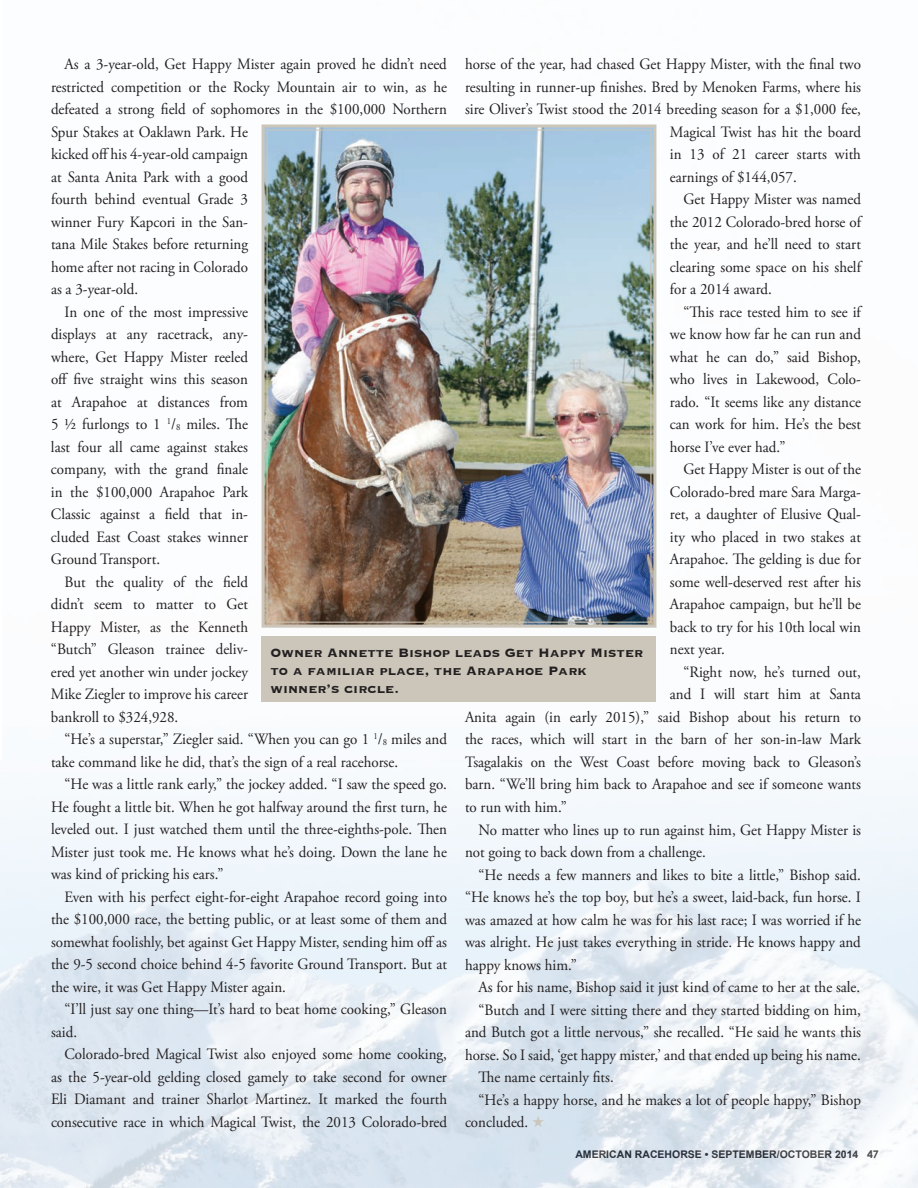
<style>
.page{position:relative;width:918px;height:1188px;background:#fff}
.page>*{position:absolute;margin:0;border:0;box-sizing:border-box;transform-origin:0 0}
.t1{font:15.75px "Adobe Garamond Pro";color:#231f20;scale:.95 1}
.t2{font:700 15.75px/18px "Copperplate";color:#231f20;scale:.96 1}
.t3{font:700 10.5px "Arial";color:#231f20}
.s1{font-size:9.15px}
.s2{color:#cbc6b9}
.s3{font-family:"Century Gothic"}
</style>
<div class="page">
<img style="left:261px;top:124px;width:397px;height:502px">
<div style="left:262px;top:636px;width:394px;height:66px;background:#cbc6b9"></div>
<p class="t1" style="left:64px;top:55px;width:404px">As a 3-year-old, Get Happy Mister again proved he didn’t need</p>
<p class="t1" style="left:51px;top:77px;width:418px">restricted competition or the Rocky Mountain air to win, as he</p>
<p class="t1" style="left:51px;top:100px;width:418px">defeated a strong field of sophomores in the $100,000 Northern</p>
<p class="t1" style="left:51px;top:122px;width:209px">Spur Stakes at Oaklawn Park. He</p>
<p class="t1" style="left:51px;top:145px;width:209px">kicked off his 4-year-old campaign</p>
<p class="t1" style="left:51px;top:167px;width:209px">at Santa Anita Park with a good</p>
<p class="t1" style="left:51px;top:190px;width:209px">fourth behind eventual Grade 3</p>
<p class="t1" style="left:51px;top:212px;width:209px">winner Fury Kapcori in the San-</p>
<p class="t1" style="left:51px;top:235px;width:209px">tana Mile Stakes before returning</p>
<p class="t1" style="left:51px;top:257px;width:209px">home after not racing in Colorado</p>
<p class="t1" style="left:51px;top:280px;width:93px">as a 3-year-old.</p>
<p class="t1" style="left:64px;top:302px;width:195px">In one of the most impressive</p>
<p class="t1" style="left:51px;top:325px;width:209px">displays at any racetrack, any-</p>
<p class="t1" style="left:51px;top:347px;width:209px">where, Get Happy Mister reeled</p>
<p class="t1" style="left:51px;top:370px;width:209px">off five straight wins this season</p>
<p class="t1" style="left:51px;top:392px;width:209px">at Arapahoe at distances from</p>
<p class="t1" style="left:51px;top:415px;width:209px">5 ½ furlongs to 1 <sup>1</sup>/<span class="s1">8</span> miles. The</p>
<p class="t1" style="left:51px;top:437px;width:209px">last four all came against stakes</p>
<p class="t1" style="left:51px;top:460px;width:209px">company, with the grand finale</p>
<p class="t1" style="left:51px;top:482px;width:209px">in the $100,000 Arapahoe Park</p>
<p class="t1" style="left:51px;top:505px;width:209px">Classic against a field that in-</p>
<p class="t1" style="left:51px;top:527px;width:209px">cluded East Coast stakes winner</p>
<p class="t1" style="left:51px;top:550px;width:116px">Ground Transport.</p>
<p class="t1" style="left:64px;top:572px;width:195px">But the quality of the field</p>
<p class="t1" style="left:51px;top:595px;width:209px">didn’t seem to matter to Get</p>
<p class="t1" style="left:51px;top:617px;width:209px">Happy Mister, as the Kenneth</p>
<p class="t1" style="left:51px;top:640px;width:209px">“Butch” Gleason trainee deliv-</p>
<p class="t1" style="left:51px;top:662px;width:209px">ered yet another win under jockey</p>
<p class="t1" style="left:51px;top:685px;width:209px">Mike Ziegler to improve his career</p>
<p class="t1" style="left:51px;top:707px;width:136px">bankroll to $324,928.</p>
<p class="t1" style="left:64px;top:730px;width:404px">“He’s a superstar,” Ziegler said. “When you can go 1 <sup>1</sup>/<span class="s1">8</span> miles and</p>
<p class="t1" style="left:51px;top:752px;width:367px">take command like he did, that’s the sign of a real racehorse.</p>
<p class="t1" style="left:65px;top:775px;width:404px">“He was a little rank early,” the jockey added. “I saw the speed go.</p>
<p class="t1" style="left:51px;top:797px;width:418px">He fought a little bit. When he got halfway around the first turn, he</p>
<p class="t1" style="left:51px;top:820px;width:418px">leveled out. I just watched them until the three-eighths-pole. Then</p>
<p class="t1" style="left:51px;top:842px;width:418px">Mister just took me. He knows what he’s doing. Down the lane he</p>
<p class="t1" style="left:51px;top:865px;width:183px">was kind of pricking his ears.”</p>
<p class="t1" style="left:65px;top:887px;width:404px">Even with his perfect eight-for-eight Arapahoe record going into</p>
<p class="t1" style="left:51px;top:910px;width:418px">the $100,000 race, the betting public, or at least some of them and</p>
<p class="t1" style="left:51px;top:932px;width:418px">somewhat foolishly, bet against Get Happy Mister, sending him off as</p>
<p class="t1" style="left:51px;top:955px;width:418px">the 9-5 second choice behind 4-5 favorite Ground Transport. But at</p>
<p class="t1" style="left:51px;top:977px;width:249px">the wire, it was Get Happy Mister again.</p>
<p class="t1" style="left:65px;top:1000px;width:404px">“I’ll just say one thing—It’s hard to beat home cooking,” Gleason</p>
<p class="t1" style="left:51px;top:1022px;width:29px">said.</p>
<p class="t1" style="left:65px;top:1045px;width:404px">Colorado-bred Magical Twist also enjoyed some home cooking,</p>
<p class="t1" style="left:51px;top:1067px;width:418px">as the 5-year-old gelding closed gamely to take second for owner</p>
<p class="t1" style="left:51px;top:1090px;width:418px">Eli Diamant and trainer Sharlot Martinez. It marked the fourth</p>
<p class="t1" style="left:51px;top:1112px;width:418px">consecutive race in which Magical Twist, the 2013 Colorado-bred</p>
<p class="t1" style="left:465px;top:55px;width:418px">horse of the year, had chased Get Happy Mister, with the final two</p>
<p class="t1" style="left:465px;top:77px;width:418px">resulting in runner-up finishes. Bred by Menoken Farms, where his</p>
<p class="t1" style="left:465px;top:100px;width:418px">sire Oliver’s Twist stood the 2014 breeding season for a $1,000 fee,</p>
<p class="t1" style="left:670px;top:122px;width:203px">Magical Twist has hit the board</p>
<p class="t1" style="left:670px;top:145px;width:203px">in 13 of 21 career starts with</p>
<p class="t1" style="left:670px;top:167px;width:135px">earnings of $144,057.</p>
<p class="t1" style="left:683px;top:190px;width:188px">Get Happy Mister was named</p>
<p class="t1" style="left:670px;top:212px;width:203px">the 2012 Colorado-bred horse of</p>
<p class="t1" style="left:670px;top:235px;width:203px">the year, and he’ll need to start</p>
<p class="t1" style="left:670px;top:257px;width:203px">clearing some space on his shelf</p>
<p class="t1" style="left:670px;top:280px;width:109px">for a 2014 award.</p>
<p class="t1" style="left:683px;top:302px;width:188px">“This race tested him to see if</p>
<p class="t1" style="left:670px;top:325px;width:203px">we know how far he can run and</p>
<p class="t1" style="left:670px;top:347px;width:203px">what he can do,” said Bishop,</p>
<p class="t1" style="left:670px;top:370px;width:203px">who lives in Lakewood, Colo-</p>
<p class="t1" style="left:670px;top:392px;width:203px">rado. “It seems like any distance</p>
<p class="t1" style="left:670px;top:415px;width:203px">can work for him. He’s the best</p>
<p class="t1" style="left:670px;top:437px;width:123px">horse I’ve ever had.”</p>
<p class="t1" style="left:683px;top:460px;width:188px">Get Happy Mister is out of the</p>
<p class="t1" style="left:670px;top:482px;width:203px">Colorado-bred mare Sara Marga-</p>
<p class="t1" style="left:670px;top:505px;width:203px">ret, a daughter of Elusive Qual-</p>
<p class="t1" style="left:670px;top:527px;width:203px">ity who placed in two stakes at</p>
<p class="t1" style="left:670px;top:550px;width:203px">Arapahoe. The gelding is due for</p>
<p class="t1" style="left:670px;top:572px;width:203px">some well-deserved rest after his</p>
<p class="t1" style="left:670px;top:595px;width:203px">Arapahoe campaign, but he’ll be</p>
<p class="t1" style="left:670px;top:618px;width:203px">back to try for his 10th local win</p>
<p class="t1" style="left:670px;top:640px;width:59px">next year.</p>
<p class="t1" style="left:683px;top:663px;width:188px">“Right now, he’s turned out,</p>
<p class="t1" style="left:670px;top:685px;width:203px">and I will start him at Santa</p>
<p class="t1" style="left:465px;top:708px;width:418px">Anita again (in early 2015),” said Bishop about his return to</p>
<p class="t1" style="left:465px;top:730px;width:418px">the races, which will start in the barn of her son-in-law Mark</p>
<p class="t1" style="left:465px;top:753px;width:418px">Tsagalakis on the West Coast before moving back to Gleason’s</p>
<p class="t1" style="left:465px;top:775px;width:418px">barn. “We’ll bring him back to Arapahoe and see if someone wants</p>
<p class="t1" style="left:465px;top:798px;width:109px">to run with him.”</p>
<p class="t1" style="left:478px;top:820px;width:404px">No matter who lines up to run against him, Get Happy Mister is</p>
<p class="t1" style="left:465px;top:843px;width:255px">not going to back down from a challenge.</p>
<p class="t1" style="left:478px;top:865px;width:404px">“He needs a few manners and likes to bite a little,” Bishop said.</p>
<p class="t1" style="left:465px;top:888px;width:418px">“He knows he’s the top boy, but he’s a sweet, laid-back, fun horse. I</p>
<p class="t1" style="left:465px;top:910px;width:418px">was amazed at how calm he was for his last race; I was worried if he</p>
<p class="t1" style="left:465px;top:933px;width:418px">was alright. He just takes everything in stride. He knows happy and</p>
<p class="t1" style="left:465px;top:955px;width:119px">happy knows him.”</p>
<p class="t1" style="left:478px;top:978px;width:403px">As for his name, Bishop said it just kind of came to her at the sale.</p>
<p class="t1" style="left:478px;top:1000px;width:404px">“Butch and I were sitting there and they started bidding on him,</p>
<p class="t1" style="left:465px;top:1023px;width:418px">and Butch got a little nervous,” she recalled. “He said he wants this</p>
<p class="t1" style="left:465px;top:1045px;width:418px">horse. So I said, ‘get happy mister,’ and that ended up being his name.</p>
<p class="t1" style="left:478px;top:1068px;width:144px">The name certainly fits.</p>
<p class="t1" style="left:478px;top:1090px;width:404px">“He’s a happy horse, and he makes a lot of people happy,” Bishop</p>
<p class="t1" style="left:465px;top:1113px;width:85px">concluded. <span class="s2">★</span></p>
<p class="t2" style="left:271px;top:643px;width:390px">Owner Annette Bishop leads Get Happy Mister to a familiar place, the Arapahoe Park winner’s circle.</p>
<p class="t3" style="left:575px;top:1147px;width:76px">AMERICAN RACE</p>
<p class="t3" style="left:665px;top:1147px;width:216px">HORSE • SEPTEMBER/OCTOBER 2014 <span class="s3">47</span></p>
</div>
